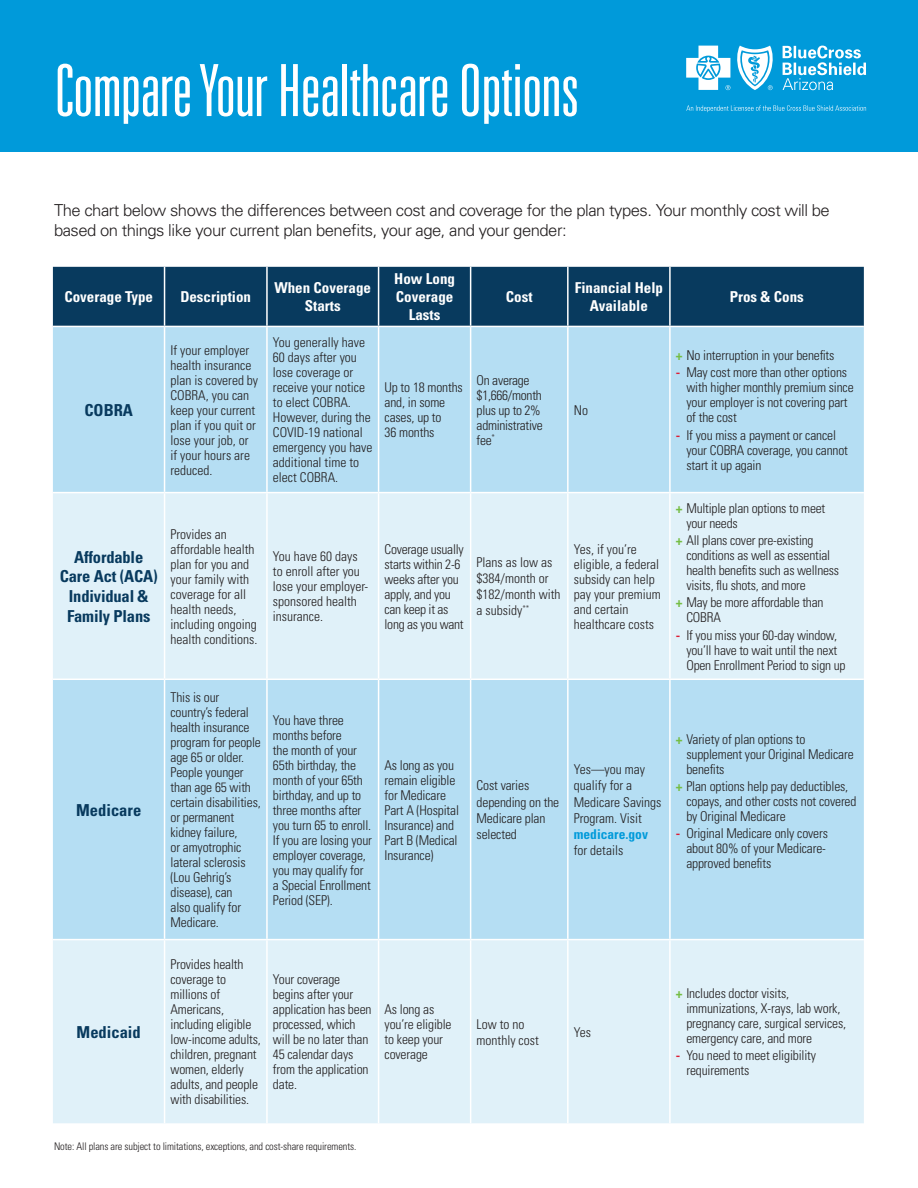
<style>
.page{position:relative;width:918px;height:1188px;background:#fff}
.page>*{position:absolute;margin:0;border:0;box-sizing:border-box;transform-origin:0 0}
.t1{font:300 ultra-condensed 72px "Univers";letter-spacing:-.01em;color:#fff}
.t2{font:300 16.5px/19.5px "Univers";letter-spacing:-.03em;color:#231f20}
.t3{font:700 condensed 16.5px/19.8px "Univers";letter-spacing:-.01em;color:#083a5e;text-align:center}
.t4{font:700 condensed 15px/18px "Univers";color:#fff;text-align:center}
.t5{font:300 condensed 13.5px/15px "Univers";letter-spacing:-.01em;color:#231f20}
.t6{font:700 condensed 13.5px "Univers";color:#009ada}
.t7{font:300 condensed 10.5px "Univers";letter-spacing:-.01em;color:#231f20}
.s1{font-weight:700;color:#75bd43}
.s2{font-weight:700;color:#de1d35}
</style>
<div class="page">
<div style="left:53px;top:267px;width:811px;height:59px;background:#083a5e"></div>
<div style="left:53px;top:327px;width:811px;height:165px;background:#b5def3"></div>
<svg style="left:53px;top:493px;width:811px;height:630px;background:#cee9f6"></svg>
<hr style="left:164px;top:267px;width:1px;height:59px;background:#fff">
<hr style="left:266px;top:267px;width:2px;height:59px;background:#fff">
<hr style="left:378px;top:267px;width:1px;height:59px;background:#fff">
<hr style="left:470px;top:267px;width:1px;height:59px;background:#fff">
<hr style="left:567px;top:267px;width:2px;height:59px;background:#fff">
<hr style="left:669px;top:267px;width:2px;height:59px;background:#fff">
<hr style="left:164px;top:327px;width:1px;height:165px;background:#fff">
<hr style="left:266px;top:327px;width:2px;height:165px;background:#fff">
<hr style="left:378px;top:327px;width:1px;height:165px;background:#fff">
<hr style="left:470px;top:327px;width:1px;height:165px;background:#fff">
<hr style="left:567px;top:327px;width:2px;height:165px;background:#fff">
<hr style="left:669px;top:327px;width:2px;height:165px;background:#fff">
<hr style="left:164px;top:493px;width:1px;height:186px;background:#fff">
<hr style="left:266px;top:493px;width:2px;height:186px;background:#fff">
<hr style="left:378px;top:493px;width:1px;height:186px;background:#fff">
<hr style="left:470px;top:493px;width:1px;height:186px;background:#fff">
<hr style="left:567px;top:493px;width:2px;height:186px;background:#fff">
<hr style="left:669px;top:493px;width:2px;height:186px;background:#fff">
<hr style="left:53px;top:679px;width:112px;height:1px;background:#fff">
<hr style="left:165px;top:679px;width:102px;height:1px;background:#fff">
<hr style="left:164px;top:680px;width:1px;height:259px;background:#fff">
<hr style="left:267px;top:679px;width:112px;height:1px;background:#fff">
<hr style="left:266px;top:680px;width:2px;height:259px;background:#fff">
<hr style="left:379px;top:679px;width:92px;height:1px;background:#fff">
<hr style="left:378px;top:680px;width:1px;height:259px;background:#fff">
<hr style="left:471px;top:679px;width:97px;height:1px;background:#fff">
<hr style="left:470px;top:680px;width:1px;height:259px;background:#fff">
<hr style="left:568px;top:679px;width:102px;height:1px;background:#fff">
<hr style="left:567px;top:680px;width:2px;height:259px;background:#fff">
<hr style="left:670px;top:679px;width:194px;height:1px;background:#fff">
<hr style="left:669px;top:680px;width:2px;height:259px;background:#fff">
<hr style="left:53px;top:939px;width:112px;height:1px;background:#fff">
<hr style="left:165px;top:939px;width:102px;height:1px;background:#fff">
<hr style="left:164px;top:940px;width:1px;height:183px;background:#fff">
<hr style="left:267px;top:939px;width:112px;height:1px;background:#fff">
<hr style="left:266px;top:940px;width:2px;height:183px;background:#fff">
<hr style="left:379px;top:939px;width:92px;height:1px;background:#fff">
<hr style="left:378px;top:940px;width:1px;height:183px;background:#fff">
<hr style="left:471px;top:939px;width:97px;height:1px;background:#fff">
<hr style="left:470px;top:940px;width:1px;height:183px;background:#fff">
<hr style="left:568px;top:939px;width:102px;height:1px;background:#fff">
<hr style="left:567px;top:940px;width:2px;height:183px;background:#fff">
<hr style="left:670px;top:939px;width:194px;height:1px;background:#fff">
<hr style="left:669px;top:940px;width:2px;height:183px;background:#fff">
<div style="left:0;top:0;width:918px;height:151px;background:#009ada"></div>
<svg style="left:686px;top:46px;width:44px;height:44px"></svg>
<svg style="left:737px;top:46px;width:36px;height:44px"></svg>
<svg style="left:783px;top:46px;width:83px;height:44px"></svg>
<svg style="left:686px;top:105px;width:180px;height:7px"></svg>
<h1 class="t1" style="left:54px;top:53px;width:527px">Compare Your Healthcare Options</h1>
<p class="t2" style="left:54px;top:200px;width:777px">The chart below shows the differences between cost and coverage for the plan types. Your monthly cost will be based on things like your current plan benefits, your age, and your gender:</p>
<p class="t4" style="left:64px;top:288px;width:90px">Coverage Type</p>
<p class="t4" style="left:180px;top:288px;width:72px">Description</p>
<p class="t4" style="left:274px;top:279px;width:98px">When Coverage<br>Starts</p>
<p class="t4" style="left:394px;top:270px;width:62px">How Long<br>Coverage<br>Lasts</p>
<p class="t4" style="left:506px;top:288px;width:28px">Cost</p>
<p class="t4" style="left:575px;top:279px;width:90px">Financial Help<br>Available</p>
<p class="t4" style="left:730px;top:288px;width:76px">Pros &amp; Cons</p>
<p class="t3" style="left:84px;top:400px;width:50px">COBRA</p>
<p class="t5" style="left:171px;top:342px;width:89px">If your employer health insurance plan is covered by<br>COBRA, you can keep your current plan if you quit or lose your job, or if your hours are reduced.</p>
<p class="t5" style="left:273px;top:335px;width:101px">You generally have<br>60 days after you lose coverage or receive your notice to elect COBRA.<br>However, during the<br>COVID-19 national emergency you have additional time to elect COBRA.</p>
<p class="t5" style="left:385px;top:380px;width:80px">Up to 18 months and, in some cases, up to<br>36 months</p>
<p class="t5" style="left:477px;top:372px;width:68px">On average $1,666/month plus up to 2% administrative fee<sup>*</sup></p>
<p class="t5" style="left:574px;top:402px;width:16px">No</p>
<p class="t3" style="left:60px;top:547px;width:99px">Affordable<br>Care Act (ACA)<br>Individual &amp;<br>Family Plans</p>
<p class="t5" style="left:171px;top:526px;width:88px">Provides an affordable health plan for you and your family with coverage for all health needs, including ongoing health conditions.</p>
<p class="t5" style="left:273px;top:549px;width:97px">You have 60 days to enroll after you lose your employer&shy;sponsored health insurance.</p>
<p class="t5" style="left:385px;top:541px;width:81px">Coverage usually starts within 2-6 weeks after you apply, and you can keep it as long as you want</p>
<p class="t5" style="left:477px;top:554px;width:85px;line-height:16.2px">Plans as low as $384/month or $182/month with a subsidy<sup>**</sup></p>
<p class="t5" style="left:574px;top:541px;width:88px">Yes, if you’re eligible, a federal subsidy can help pay your premium and certain healthcare costs</p>
<p class="t3" style="left:76px;top:800px;width:67px">Medicare</p>
<p class="t3" style="left:77px;top:1022px;width:66px">Medicaid</p>
<p class="t5" style="left:171px;top:690px;width:92px">This is our country’s federal health insurance program for people age 65 or older.<br>People younger than age 65 with certain disabilities, or permanent kidney failure,<br>or amyotrophic lateral sclerosis (Lou Gehrig’s disease), can<br>also qualify for<br>Medicare.</p>
<p class="t5" style="left:273px;top:712px;width:101px">You have three months before<br>the month of your<br>65th birthday, the month of your 65th birthday, and up to three months after you turn 65 to enroll.<br>If you are losing your employer coverage, you may qualify for a Special Enrollment<br>Period (SEP).</p>
<p class="t5" style="left:385px;top:757px;width:76px">As long as you remain eligible for Medicare<br>Part A (Hospital<br>Insurance) and<br>Part B (Medical<br>Insurance)</p>
<p class="t5" style="left:171px;top:957px;width:92px">Provides health coverage to millions of<br>Americans, including eligible low-income adults, children, pregnant women, elderly adults, and people with disabilities.</p>
<p class="t5" style="left:273px;top:972px;width:100px">Your coverage begins after your application has been processed, which will be no later than<br>45 calendar days from the application date.</p>
<p class="t5" style="left:385px;top:1002px;width:69px">As long as you’re eligible to keep your coverage</p>
<p class="t5" style="left:477px;top:777px;width:84px;line-height:16.2px">Cost varies depending on the<br>Medicare plan selected</p>
<p class="t5" style="left:574px;top:761px;width:89px;line-height:16.2px">Yes—you may qualify for a<br>Medicare Savings<br>Program. Visit</p>
<p class="t6" style="left:574px;top:826px;width:76px">medicare.gov</p>
<p class="t5" style="left:574px;top:843px;width:51px">for details</p>
<p class="t5" style="left:477px;top:1016px;width:64px;line-height:16.2px">Low to no monthly cost</p>
<p class="t5" style="left:574px;top:1024px;width:19px">Yes</p>
<p class="t7" style="left:54px;top:1140px;width:304px">Note: All plans are subject to limitations, exceptions, and cost-share requirements.</p>
<p class="t5" style="left:676px;top:347px;width:160px"><span class="s1">+</span> No interruption in your benefits</p>
<p class="t5" style="left:686px;top:365px;width:169px;text-indent:-11px"><span class="s2">-</span> May cost more than other options with higher monthly premium since your employer is not covering part of the cost</p>
<p class="t5" style="left:686px;top:427px;width:163px;text-indent:-11px"><span class="s2">-</span> If you miss a payment or cancel your COBRA coverage, you cannot start it up again</p>
<p class="t5" style="left:686px;top:500px;width:140px;text-indent:-11px"><span class="s1">+</span> Multiple plan options to meet your needs</p>
<p class="t5" style="left:686px;top:533px;width:154px;text-indent:-11px"><span class="s1">+</span> All plans cover pre-existing conditions as well as essential health benefits such as wellness visits, flu shots, and more</p>
<p class="t5" style="left:686px;top:595px;width:139px;text-indent:-11px"><span class="s1">+</span> May be more affordable than<br>COBRA</p>
<p class="t5" style="left:686px;top:627px;width:161px;text-indent:-11px"><span class="s2">-</span> If you miss your 60-day window, you’ll have to wait until the next<br>Open Enrollment Period to sign up</p>
<p class="t5" style="left:686px;top:731px;width:169px;text-indent:-11px"><span class="s1">+</span> Variety of plan options to supplement your Original Medicare benefits</p>
<p class="t5" style="left:686px;top:778px;width:172px;text-indent:-11px"><span class="s1">+</span> Plan options help pay deductibles, copays, and other costs not covered by Original Medicare</p>
<p class="t5" style="left:686px;top:826px;width:143px;text-indent:-11px"><span class="s2">-</span> Original Medicare only covers about 80% of your Medicare&shy;approved benefits</p>
<p class="t5" style="left:686px;top:986px;width:161px;text-indent:-11px"><span class="s1">+</span> Includes doctor visits, immunizations, X-rays, lab work, pregnancy care, surgical services, emergency care, and more</p>
<p class="t5" style="left:686px;top:1048px;width:131px;text-indent:-11px"><span class="s2">-</span> You need to meet eligibility requirements</p>
</div>
